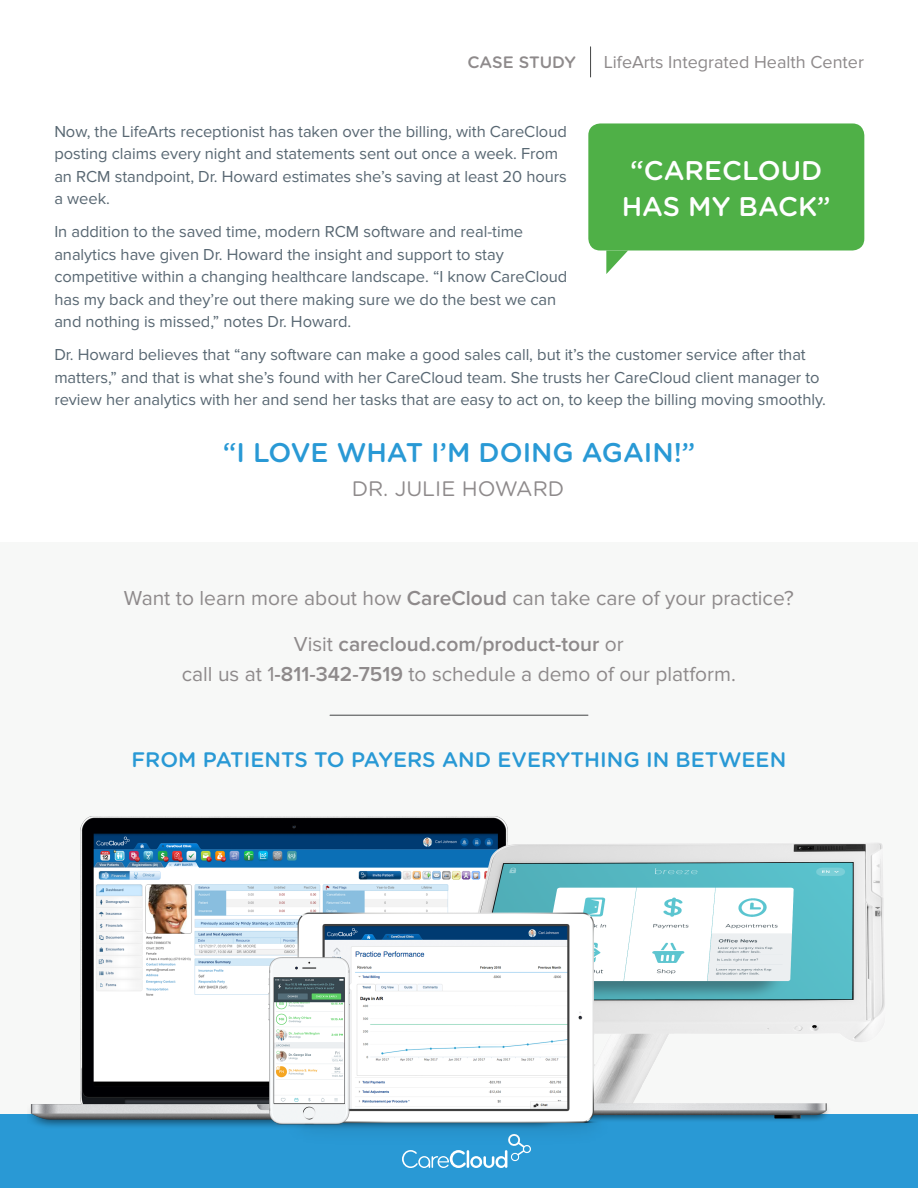
<style>
.page{position:relative;width:918px;height:1188px;background:#fff}
.page>*{position:absolute;margin:0;border:0;box-sizing:border-box;transform-origin:0 0}
.t1{font:500 27px "Gotham Rounded";color:#2999d5}
.t2{font:500 27px/36px "Gotham Rounded";color:#fff;text-align:center}
.t3{font:21px/30px "Proxima Nova";color:#8e8a8b;text-align:center}
.t4{font:500 21px "Gotham Rounded";color:#2999d5}
.t5{font:21px "Gotham Rounded";color:#8e8a8b}
.t6{font:18px "Proxima Nova";color:#8e8a8b}
.t7{font:16.5px/22.5px "Proxima Nova";letter-spacing:-.005em;color:#586772}
.t8{font:500 16.5px "Gotham Rounded";color:#8e8a8b}
.s1{font-weight:600}
</style>
<div class="page">
<div style="left:0;top:1114px;width:918px;height:74px;background:#2999d5"></div>
<div style="left:0;top:542px;width:918px;height:572px;background:#f7f8f7"></div>
<hr style="left:590px;top:47px;width:1px;height:30px;background:#434545">
<svg style="left:402px;top:1144px;width:130px;height:24px;background:#55addd"></svg>
<hr style="left:330px;top:715px;width:258px;height:1px;background:#434545">
<div style="left:588px;top:123px;width:276px;height:128px;background:#4fb047;border-radius:12px"></div>
<svg style="left:606px;top:250px;width:22px;height:24px"></svg>
<img style="left:27px;top:817px;width:859px;height:327px">
<p class="t8" style="left:467px;top:50px;width:110px">CASE STUDY</p>
<p class="t6" style="left:604px;top:52px;width:262px">LifeArts Integrated Health Center</p>
<p class="t7" style="left:54px;top:120px;width:514px">Now, the LifeArts receptionist has taken over the billing, with CareCloud posting claims every night and statements sent out once a week. From an RCM standpoint, Dr. Howard estimates she’s saving at least 20 hours a week.</p>
<p class="t7" style="left:54px;top:221px;width:515px">In addition to the saved time, modern RCM software and real-time analytics have given Dr. Howard the insight and support to stay competitive within a changing healthcare landscape. “I know CareCloud has my back and they’re out there making sure we do the best we can and nothing is missed,” notes Dr. Howard.</p>
<p class="t7" style="left:54px;top:344px;width:773px">Dr. Howard believes that “any software can make a good sales call, but it’s the customer service after that matters,” and that is what she’s found with her CareCloud team. She trusts her CareCloud client manager to review her analytics with her and send her tasks that are easy to act on, to keep the billing moving smoothly.</p>
<p class="t2" style="left:622px;top:151px;width:211px">“CARECLOUD<br>HAS MY BACK”</p>
<p class="t1" style="left:223px;top:433px;width:474px">“I LOVE WHAT I’M DOING AGAIN!”</p>
<p class="t5" style="left:352px;top:474px;width:214px">DR. JULIE HOWARD</p>
<p class="t3" style="left:124px;top:583px;width:671px">Want to learn more about how <span class="s1">CareCloud</span> can take care of your practice?</p>
<p class="t3" style="left:182px;top:629px;width:556px">Visit <span class="s1">carecloud.com/product-tour</span> or<br>call us at 1<span class="s1">-811-342-7519</span> to schedule a demo of our platform.</p>
<p class="t4" style="left:131px;top:745px;width:656px">FROM PATIENTS TO PAYERS AND EVERYTHING IN BETWEEN</p>
</div>
